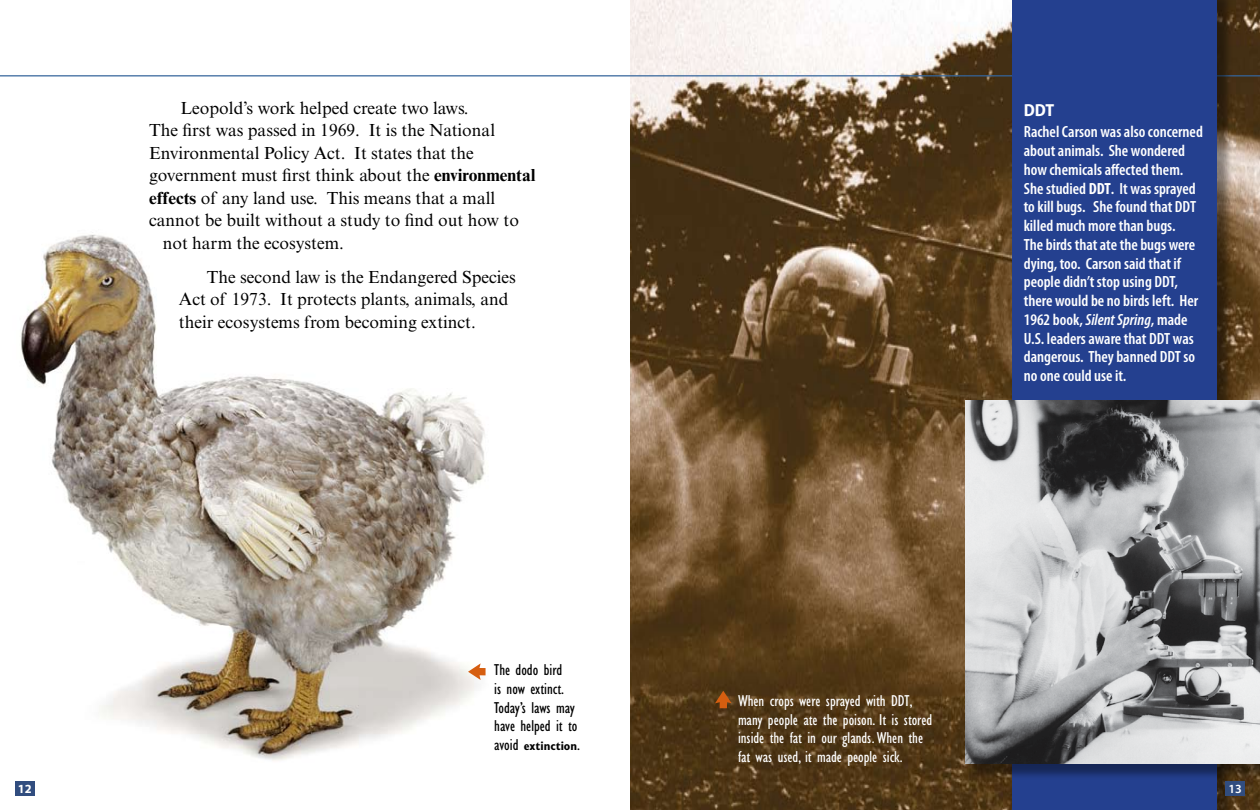
<style>
.page{position:relative;width:1260px;height:810px;background:#fff}
.page>*{position:absolute;margin:0;border:0;box-sizing:border-box;transform-origin:0 0}
.t1{font:17.5px/22.5px "Times New Roman MT Std";color:#000}
.t2{font:700 semi-condensed 17.5px "Myriad Pro";color:#fff}
.t3{font:600 condensed 16.25px/18.8px "Myriad Pro";color:#fff}
.t4{font:condensed 16.25px/18.8px "Gill Sans Std";color:#fff}
.t5{font:condensed 16.25px/18.8px "Gill Sans Std";color:#000}
.t6{font:700 condensed 12.5px "Gill Sans Std";color:#000}
.t7{font:700 12.5px "Myriad Pro";color:#fff}
.t8{font:600 12.5px "Myriad Pro";color:#fff}
.s1{font-weight:700}
.s2{font-weight:400;font-size:16.25px}
.s3{font-style:italic}
</style>
<div class="page">
<img style="left:630px;top:0;width:630px;height:810px">
<img style="left:15px;top:234px;width:471px;height:548px">
<svg style="left:468px;top:663px;width:18px;height:17px"></svg>
<hr style="left:0;top:75px;width:1260px;height:1px;background:#35659b">
<div style="left:1013px;top:0;width:220px;height:810px;background:#000;opacity:.4"></div>
<div style="left:1012px;top:0;width:205px;height:810px;background:#24408f"></div>
<div style="left:966px;top:401px;width:294px;height:380px;background:#000;opacity:.4"></div>
<img style="left:965px;top:400px;width:295px;height:364px">
<svg style="left:715px;top:691px;width:17px;height:17px"></svg>
<div style="left:1225px;top:782px;width:20px;height:14px;background:#314d7f"></div>
<div style="left:15px;top:782px;width:20px;height:14px;background:#314d7f"></div>
<p class="t1" style="left:181px;top:97px;width:289px">Leopold’s work helped create two laws.</p>
<p class="t1" style="left:149px;top:119px;width:348px">The first was passed in 1969. It is the National</p>
<p class="t1" style="left:149px;top:142px;width:326px">Environmental Policy Act. It states that the</p>
<p class="t1" style="left:149px;top:164px;width:388px">government must first think about the <span class="s1">environmental</span></p>
<p class="t1" style="left:149px;top:187px;width:348px"><span class="s1">effects</span> of any land use. This means that a mall</p>
<p class="t1" style="left:149px;top:209px;width:371px">cannot be built without a study to find out how to</p>
<p class="t1" style="left:163px;top:232px;width:183px">not harm the ecosystem.</p>
<p class="t1" style="left:179px;top:265px;width:339px;text-indent:28px">The second law is the Endangered Species<br>Act of 1973. It protects plants, animals, and their ecosystems from becoming extinct.</p>
<p class="t5" style="left:494px;top:661px;width:85px">The dodo bird<br>is now extinct.<br>Today’s laws may have helped it to</p>
<p class="t6" style="left:494px;top:738px;width:87px"><span class="s2">avoid</span> extinction<span class="s2">.</span></p>
<p class="t2" style="left:1024px;top:100px;width:32px">DDT</p>
<p class="t3" style="left:1024px;top:122px;width:181px">Rachel Carson was also concerned about animals. She wondered how chemicals affected them.<br>She studied <span class="s1">DDT</span>. It was sprayed to kill bugs. She found that DDT killed much more than bugs.<br>The birds that ate the bugs were dying, too. Carson said that if people didn’t stop using DDT, there would be no birds left. Her<br>1962 book, <span class="s3">Silent Spring</span>, made<br>U.S. leaders aware that DDT was dangerous. They banned DDT so no one could use it.</p>
<p class="t4" style="left:738px;top:691px;width:196px">When crops were sprayed with DDT, many people ate the poison. It is stored inside the fat in our glands. When the fat was used, it made people sick.</p>
<p class="t7" style="left:18px;top:781px;width:15px">12</p>
<p class="t8" style="left:1229px;top:781px;width:15px">13</p>
</div>
